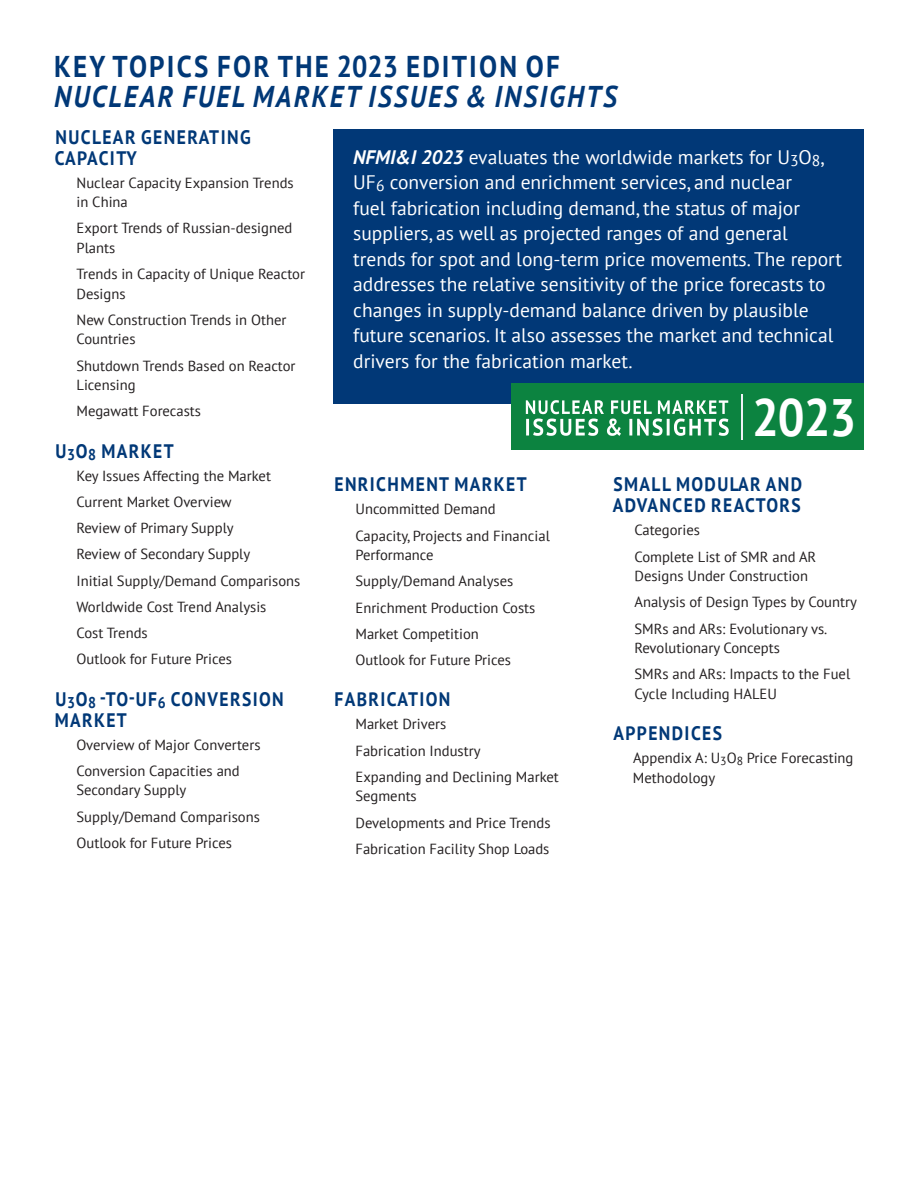
<style>
.page{position:relative;width:918px;height:1188px;background:#fff}
.page>*{position:absolute;margin:0;border:0;box-sizing:border-box;transform-origin:0 0}
.Headline{font:700 52.5px "PT Sans";color:#fff;scale:.9 1}
.Subhead{font:italic 700 30px/30px "PT Sans";letter-spacing:.08em;color:#013877;scale:.9 1}
.body_text{font:19.5px/25.5px "PT Sans";color:#fff}
.Subhead_Bullet{font:700 19.5px/21px "PT Sans";letter-spacing:.08em;color:#013877;scale:.9 1}
.toc_list_bullets{font:14.7px/19.5px "PT Sans";color:#231f20}
.s1{font-style:normal}
.s2{font-weight:700;font-style:italic}
</style>
<div class="page">
<div style="left:333px;top:129px;width:531px;height:275px;background:#013877"></div>
<div style="left:512px;top:383px;width:352px;height:67px;background:#0c8340"></div>
<svg style="left:526px;top:400px;width:203px;height:36px"></svg>
<hr style="left:741px;top:395px;width:2px;height:45px;background:#eff1f6">
<p class="Subhead" style="left:54px;top:50px;width:627px"><span class="s1">KEY TOPICS FOR THE 2023 EDITION OF<br></span>NUCLEAR FUEL MARKET ISSUES &amp; INSIGHTS</p>
<p class="Subhead_Bullet" style="left:55px;top:126px;width:219px">NUCLEAR GENERATING<br>CAPACITY</p>
<p class="toc_list_bullets" style="left:76px;top:172px;width:219px">Nuclear Capacity Expansion Trends in China</p>
<p class="toc_list_bullets" style="left:76px;top:218px;width:217px">Export Trends of Russian-designed<br>Plants</p>
<p class="toc_list_bullets" style="left:76px;top:264px;width:230px">Trends in Capacity of Unique Reactor<br>Designs</p>
<p class="toc_list_bullets" style="left:76px;top:310px;width:211px">New Construction Trends in Other<br>Countries</p>
<p class="toc_list_bullets" style="left:76px;top:355px;width:221px">Shutdown Trends Based on Reactor<br>Licensing</p>
<p class="toc_list_bullets" style="left:76px;top:401px;width:126px">Megawatt Forecasts</p>
<p class="Subhead_Bullet" style="left:55px;top:440px;width:133px">U<sub>3</sub>O<sub>8</sub> MARKET</p>
<p class="toc_list_bullets" style="left:76px;top:465px;width:196px">Key Issues Affecting the Market</p>
<p class="toc_list_bullets" style="left:76px;top:492px;width:157px">Current Market Overview</p>
<p class="toc_list_bullets" style="left:76px;top:518px;width:159px">Review of Primary Supply</p>
<p class="toc_list_bullets" style="left:76px;top:544px;width:175px">Review of Secondary Supply</p>
<p class="toc_list_bullets" style="left:76px;top:570px;width:225px">Initial Supply/Demand Comparisons</p>
<p class="toc_list_bullets" style="left:76px;top:597px;width:191px">Worldwide Cost Trend Analysis</p>
<p class="toc_list_bullets" style="left:76px;top:623px;width:73px">Cost Trends</p>
<p class="toc_list_bullets" style="left:76px;top:649px;width:157px">Outlook for Future Prices</p>
<p class="Subhead_Bullet" style="left:55px;top:688px;width:256px">U<sub>3</sub>O<sub>8</sub> -TO-UF<sub>6</sub> CONVERSION<br>MARKET</p>
<p class="toc_list_bullets" style="left:76px;top:734px;width:186px">Overview of Major Converters</p>
<p class="toc_list_bullets" style="left:76px;top:761px;width:165px">Conversion Capacities and<br>Secondary Supply</p>
<p class="toc_list_bullets" style="left:76px;top:806px;width:185px">Supply/Demand Comparisons</p>
<p class="toc_list_bullets" style="left:76px;top:833px;width:157px">Outlook for Future Prices</p>
<p class="body_text" style="left:353px;top:144px;width:490px"><span class="s2">NFMI&amp;I 2023</span> evaluates the worldwide markets for U<sub>3</sub>O<sub>8</sub>, UF<sub>6</sub> conversion and enrichment services, and nuclear<br>fuel fabrication including demand, the status of major suppliers, as well as projected ranges of and general trends for spot and long-term price movements. The report addresses the relative sensitivity of the price forecasts to changes in supply-demand balance driven by plausible future scenarios. It also assesses the market and technical drivers for the fabrication market.</p>
<p class="Subhead_Bullet" style="left:334px;top:474px;width:215px">ENRICHMENT MARKET</p>
<p class="toc_list_bullets" style="left:356px;top:499px;width:142px">Uncommitted Demand</p>
<p class="toc_list_bullets" style="left:356px;top:525px;width:196px">Capacity, Projects and Financial<br>Performance</p>
<p class="toc_list_bullets" style="left:356px;top:571px;width:159px">Supply/Demand Analyses</p>
<p class="toc_list_bullets" style="left:356px;top:597px;width:181px">Enrichment Production Costs</p>
<p class="toc_list_bullets" style="left:356px;top:624px;width:125px">Market Competition</p>
<p class="toc_list_bullets" style="left:356px;top:650px;width:157px">Outlook for Future Prices</p>
<p class="Subhead_Bullet" style="left:334px;top:689px;width:130px">FABRICATION</p>
<p class="toc_list_bullets" style="left:356px;top:714px;width:92px">Market Drivers</p>
<p class="toc_list_bullets" style="left:356px;top:740px;width:126px">Fabrication Industry</p>
<p class="toc_list_bullets" style="left:356px;top:767px;width:205px">Expanding and Declining Market<br>Segments</p>
<p class="toc_list_bullets" style="left:356px;top:812px;width:197px">Developments and Price Trends</p>
<p class="toc_list_bullets" style="left:356px;top:839px;width:195px">Fabrication Facility Shop Loads</p>
<p class="Headline" style="left:752px;top:382px;width:117px">2023</p>
<p class="Subhead_Bullet" style="left:613px;top:474px;width:212px">SMALL MODULAR AND<br>ADVANCED REACTORS</p>
<p class="toc_list_bullets" style="left:634px;top:520px;width:67px">Categories</p>
<p class="toc_list_bullets" style="left:634px;top:546px;width:183px">Complete List of SMR and AR<br>Designs Under Construction</p>
<p class="toc_list_bullets" style="left:634px;top:592px;width:224px">Analysis of Design Types by Country</p>
<p class="toc_list_bullets" style="left:634px;top:618px;width:194px">SMRs and ARs: Evolutionary vs.<br>Revolutionary Concepts</p>
<p class="toc_list_bullets" style="left:634px;top:664px;width:217px">SMRs and ARs: Impacts to the Fuel<br>Cycle Including HALEU</p>
<p class="Subhead_Bullet" style="left:613px;top:722px;width:122px">APPENDICES</p>
<p class="toc_list_bullets" style="left:633px;top:748px;width:222px">Appendix A: U<sub>3</sub>O<sub>8</sub> Price Forecasting<br>Methodology</p>
</div>
